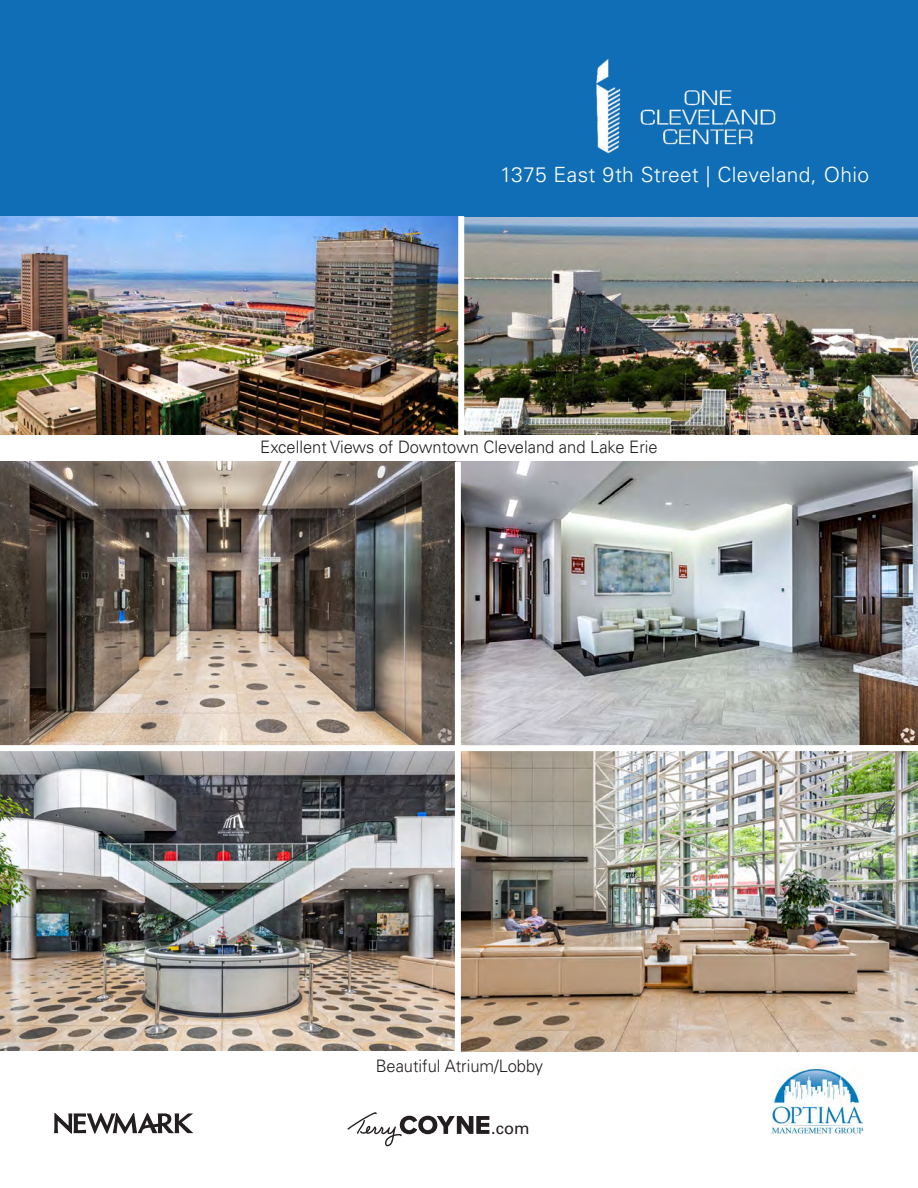
<style>
.page{position:relative;width:918px;height:1188px;background:#fff}
.page>*{position:absolute;margin:0;border:0;box-sizing:border-box;transform-origin:0 0}
.t1{font:300 21px "Univers LT Pro 45";letter-spacing:.015em;color:#fff}
.t2{font:300 17.1px "Univers LT Pro 45";color:#231f20;scale:.96 1}
.t3{font:16.5px "Univers";color:#231f20}
</style>
<div class="page">
<img style="left:464px;top:217px;width:454px;height:217px">
<img style="left:0;top:462px;width:918px;height:589px">
<div style="left:455px;top:462px;width:6px;height:606px;background:#fff"></div>
<div style="left:0;top:745px;width:918px;height:6px;background:#fff"></div>
<div style="left:0;top:0;width:918px;height:217px;background:#106eb6"></div>
<img style="left:596px;top:58px;width:180px;height:96px">
<img style="left:0;top:216px;width:458px;height:218px">
<div style="left:458px;top:216px;width:6px;height:225px;background:#fff"></div>
<img style="left:770px;top:1067px;width:94px;height:67px">
<svg style="left:54px;top:1113px;width:139px;height:21px"></svg>
<svg style="left:347px;top:1112px;width:142px;height:34px"></svg>
<p class="t1" style="left:500px;top:160px;width:371px">1375 East 9th Street | Cleveland, Ohio</p>
<p class="t2" style="left:260px;top:436px;width:415px">Excellent Views of Downtown Cleveland and Lake Erie</p>
<p class="t2" style="left:376px;top:1054px;width:176px">Beautiful Atrium/Lobby</p>
<p class="t3" style="left:491px;top:1118px;width:40px">.com</p>
</div>
